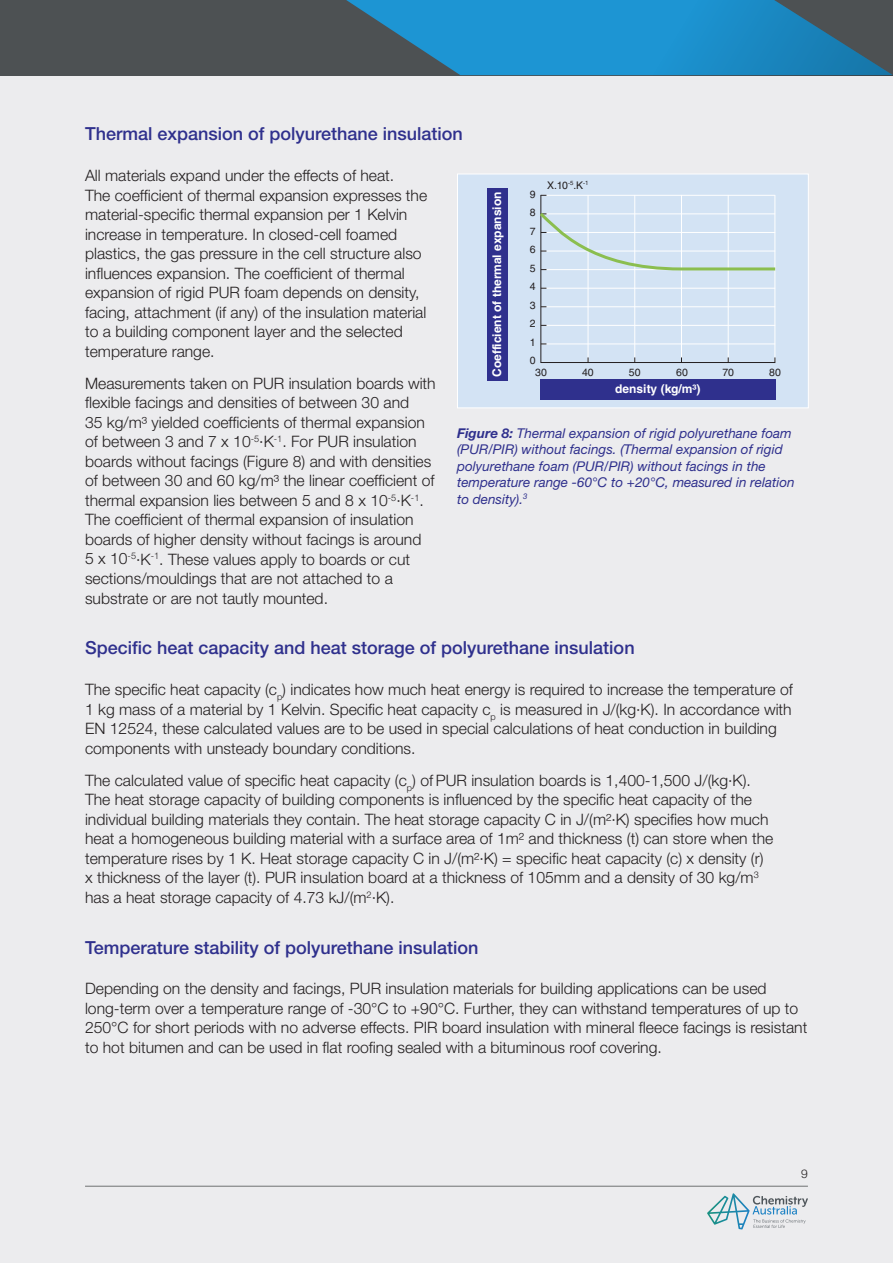
<style>
.page{position:relative;width:893px;height:1263px;background:#ececee}
.page>*{position:absolute;margin:0;border:0;box-sizing:border-box;transform-origin:0 0}
.t1{font:500 18px "Helvetica Neue LT Std";color:#2f308d}
.t2{font:300 15.75px/19.5px "Helvetica Neue LT Std";color:#231f20}
.t3{font:italic 13.5px/16.5px "Helvetica Neue LT Std";color:#2f308d}
.t4{font:700 12px "Helvetica LT Std";color:#fff}
.t5{font:300 12px "Helvetica Neue LT Std";color:#231f20}
.t6{font:10.5px "Helvetica LT Std";color:#231f20}
.s1{font-weight:700}
</style>
<div class="page">
<svg style="left:707px;top:1193px;width:101px;height:36px"></svg>
<hr style="left:85px;top:1186px;width:723px;height:1px;background:#6f7272">
<div style="left:0;top:0;width:893px;height:75px;background:#4d5153"></div>
<svg style="left:346px;top:0;width:547px;height:75px"></svg>
<div style="left:457px;top:174px;width:351px;height:234px;background:#d3e3f4"></div>
<div style="left:540px;top:379px;width:235px;height:21px;background:#2f308d"></div>
<div style="left:487px;top:188px;width:20px;height:192px;background:#2f308d"></div>
<svg style="left:540px;top:194px;width:236px;height:169px"></svg>
<div style="left:457px;top:174px;width:352px;height:234px;border:1px solid #fff"></div>
<p class="t1" style="left:85px;top:123px;width:379px">Thermal expansion of polyurethane insulation</p>
<p class="t2" style="left:85px;top:165px;width:344px">All materials expand under the effects of heat.<br>The coefficient of thermal expansion expresses the material-specific thermal expansion per 1 Kelvin increase in temperature. In closed-cell foamed plastics, the gas pressure in the cell structure also influences expansion. The coefficient of thermal expansion of rigid PUR foam depends on density, facing, attachment (if any) of the insulation material to a building component layer and the selected temperature range.</p>
<p class="t2" style="left:85px;top:373px;width:352px">Measurements taken on PUR insulation boards with flexible facings and densities of between 30 and<br>35 kg/m³ yielded coefficients of thermal expansion of between 3 and 7 x 10<sup>-5</sup>·K<sup>-1</sup>. For PUR insulation boards without facings (Figure 8) and with densities of between 30 and 60 kg/m³ the linear coefficient of thermal expansion lies between 5 and 8 x 10<sup>-5</sup>·K<sup>-1</sup>.<br>The coefficient of thermal expansion of insulation boards of higher density without facings is around<br>5 x 10<sup>-5</sup>·K<sup>-1</sup>. These values apply to boards or cut sections/mouldings that are not attached to a substrate or are not tautly mounted.</p>
<p class="t1" style="left:85px;top:637px;width:551px">Specific heat capacity and heat storage of polyurethane insulation</p>
<p class="t2" style="left:85px;top:679px;width:709px">The specific heat capacity (c<sub>p</sub>) indicates how much heat energy is required to increase the temperature of 1 kg mass of a material by 1 Kelvin. Specific heat capacity c<sub>p</sub> is measured in J/(kg·K). In accordance with EN 12524, these calculated values are to be used in special calculations of heat conduction in building components with unsteady boundary conditions.</p>
<p class="t2" style="left:85px;top:770px;width:690px">The calculated value of specific heat capacity (c<sub>p</sub>) of PUR insulation boards is 1,400-1,500 J/(kg·K).<br>The heat storage capacity of building components is influenced by the specific heat capacity of the individual building materials they contain. The heat storage capacity C in J/(m²·K) specifies how much heat a homogeneous building material with a surface area of 1m² and thickness (t) can store when the temperature rises by 1 K. Heat storage capacity C in J/(m²·K) = specific heat capacity (c) x density (r) x thickness of the layer (t). PUR insulation board at a thickness of 105mm and a density of 30 kg/m<sup>3 </sup>has a heat storage capacity of 4.73 kJ/(m<sup>2</sup>·K).</p>
<p class="t1" style="left:85px;top:936px;width:395px">Temperature stability of polyurethane insulation</p>
<p class="t2" style="left:85px;top:979px;width:724px">Depending on the density and facings, PUR insulation materials for building applications can be used long-term over a temperature range of -30°C to +90°C. Further, they can withstand temperatures of up to 250°C for short periods with no adverse effects. PIR board insulation with mineral fleece facings is resistant to hot bitumen and can be used in flat roofing sealed with a bituminous roof covering.</p>
<p class="t6" style="left:547px;top:179px;width:43px">X.10<sup>-5</sup>.K<sup>-1</sup></p>
<p class="t6" style="left:530px;top:188px;width:7px">9</p>
<p class="t4" style="left:489px;top:376px;width:186px;rotate:-90deg">Coefficient of thermal expansion</p>
<p class="t6" style="left:530px;top:207px;width:7px">8</p>
<p class="t6" style="left:530px;top:225px;width:7px">7</p>
<p class="t6" style="left:530px;top:244px;width:7px">6</p>
<p class="t6" style="left:530px;top:262px;width:7px">5</p>
<p class="t6" style="left:530px;top:281px;width:7px">4</p>
<p class="t6" style="left:530px;top:299px;width:7px">3</p>
<p class="t6" style="left:530px;top:318px;width:7px">2</p>
<p class="t6" style="left:530px;top:336px;width:7px">1</p>
<p class="t6" style="left:530px;top:354px;width:7px">0</p>
<p class="t6" style="left:535px;top:366px;width:13px">30</p>
<p class="t6" style="left:582px;top:366px;width:13px">40</p>
<p class="t6" style="left:629px;top:366px;width:13px">50</p>
<p class="t6" style="left:676px;top:366px;width:13px">60</p>
<p class="t6" style="left:722px;top:366px;width:13px">70</p>
<p class="t6" style="left:769px;top:366px;width:13px">80</p>
<p class="t4" style="left:615px;top:382px;width:87px">density (kg/m3)</p>
<p class="t3" style="left:457px;top:424px;width:339px"><span class="s1">Figure 8:</span> Thermal expansion of rigid polyurethane foam (PUR/PIR) without facings. (Thermal expansion of rigid polyurethane foam (PUR/PIR) without facings in the temperature range -60°C to +20°C, measured in relation to density).<sup>3</sup></p>
<p class="t5" style="left:801px;top:1166px;width:8px">9</p>
</div>
